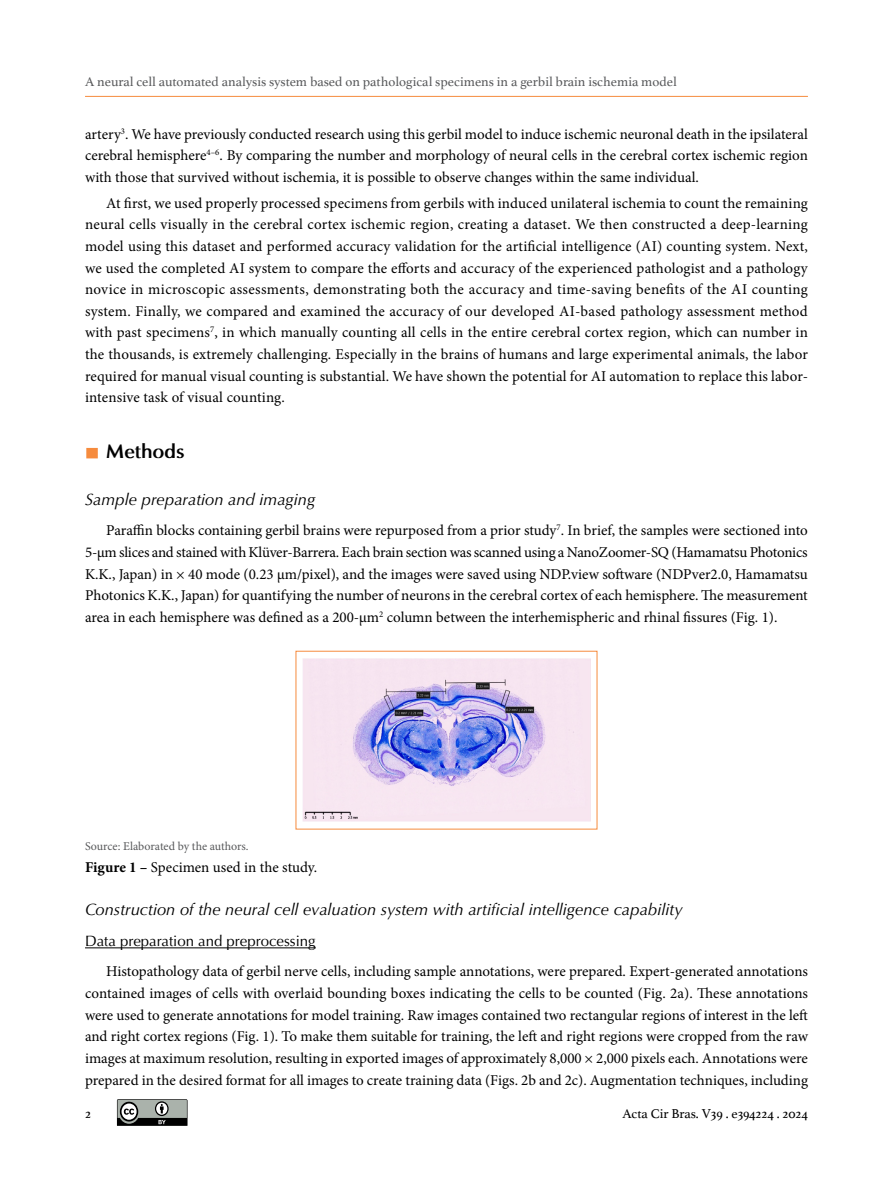
<style>
.page{position:relative;width:893px;height:1191px;background:#fff}
.page>*{position:absolute;margin:0;border:0;box-sizing:border-box;transform-origin:0 0}
.t1{font:700 19.5px "Optima";color:#000}
.t2{font:italic 16.5px "Optima LT Std";color:#000}
.t3{font:15px/21.6px "Minion Pro";color:#000;text-align:justify}
.t4{font:15px "Optima LT Std";color:#000}
.t5{font:13.5px "Athelas";color:#58595b}
.t6{font:13.5px "Athelas";color:#000}
.t7{font:12px "Minion Pro";letter-spacing:-.005em;color:#58595b}
.s1{font-weight:700}
</style>
<div class="page">
<svg style="left:117px;top:1099px;width:71px;height:27px;background:#757975"></svg>
<hr style="left:85px;top:96px;width:723px;height:1px;background:#f68b3d">
<div style="left:86px;top:448px;width:12px;height:10px;background:#f68b3d"></div>
<hr style="left:85px;top:947px;width:231px;height:1px;background:#000">
<img style="left:303px;top:658px;width:287px;height:163px">
<div style="left:296px;top:651px;width:301px;height:178px;border:1px solid #f68b3d"></div>
<p class="t5" style="left:85px;top:71px;width:593px">A neural cell automated analysis system based on pathological specimens in a gerbil brain ischemia model</p>
<p class="t3" style="left:85px;top:123px;width:724px">artery<sup>3</sup>. We have previously conducted research using this gerbil model to induce ischemic neuronal death in the ipsilateral cerebral hemisphere<sup>4–6</sup>. By comparing the number and morphology of neural cells in the cerebral cortex ischemic region with those that survived without ischemia, it is possible to observe changes within the same individual.</p>
<p class="t3" style="left:85px;top:192px;width:724px;text-indent:21px">At first, we used properly processed specimens from gerbils with induced unilateral ischemia to count the remaining neural cells visually in the cerebral cortex ischemic region, creating a dataset. We then constructed a deep-learning model using this dataset and performed accuracy validation for the artificial intelligence (AI) counting system. Next, we used the completed AI system to compare the efforts and accuracy of the experienced pathologist and a pathology novice in microscopic assessments, demonstrating both the accuracy and time-saving benefits of the AI counting system. Finally, we compared and examined the accuracy of our developed AI-based pathology assessment method with past specimens<sup>7</sup>, in which manually counting all cells in the entire cerebral cortex region, which can number in the thousands, is extremely challenging. Especially in the brains of humans and large experimental animals, the labor required for manual visual counting is substantial. We have shown the potential for AI automation to replace this labor&shy;intensive task of visual counting.</p>
<h1 class="t1" style="left:106px;top:439px;width:80px">Methods</h1>
<p class="t2" style="left:85px;top:490px;width:232px">Sample preparation and imaging</p>
<p class="t3" style="left:85px;top:520px;width:724px;text-indent:21px">Paraffin blocks containing gerbil brains were repurposed from a prior study<sup>7</sup>. In brief, the samples were sectioned into 5-μm slices and stained with Klüver-Barrera. Each brain section was scanned using a NanoZoomer-SQ (Hamamatsu Photonics K.K., Japan) in × 40 mode (0.23 μm/pixel), and the images were saved using NDP.view software (NDPver2.0, Hamamatsu Photonics K.K., Japan) for quantifying the number of neurons in the cerebral cortex of each hemisphere. The measurement area in each hemisphere was defined as a 200-μm<sup>2</sup> column between the interhemispheric and rhinal fissures (Fig. 1).</p>
<p class="t7" style="left:85px;top:838px;width:165px">Source: Elaborated by the authors.</p>
<p class="t3" style="left:85px;top:856px;width:234px"><span class="s1">Figure 1 –</span> Specimen used in the study.</p>
<p class="t2" style="left:85px;top:899px;width:599px">Construction of the neural cell evaluation system with artificial intelligence capability</p>
<p class="t4" style="left:85px;top:932px;width:232px">Data preparation and preprocessing</p>
<p class="t3" style="left:85px;top:961px;width:725px;text-indent:21px">Histopathology data of gerbil nerve cells, including sample annotations, were prepared. Expert-generated annotations contained images of cells with overlaid bounding boxes indicating the cells to be counted (Fig. 2a). These annotations were used to generate annotations for model training. Raw images contained two rectangular regions of interest in the left and right cortex regions (Fig. 1). To make them suitable for training, the left and right regions were cropped from the raw images at maximum resolution, resulting in exported images of approximately 8,000 × 2,000 pixels each. Annotations were prepared in the desired format for all images to create training data (Figs. 2b and 2c). Augmentation techniques, including</p>
<p class="t6" style="left:85px;top:1102px;width:7px">2</p>
<p class="t6" style="left:623px;top:1102px;width:187px">Acta Cir Bras. V39 . e394224 . 2024</p>
</div>
